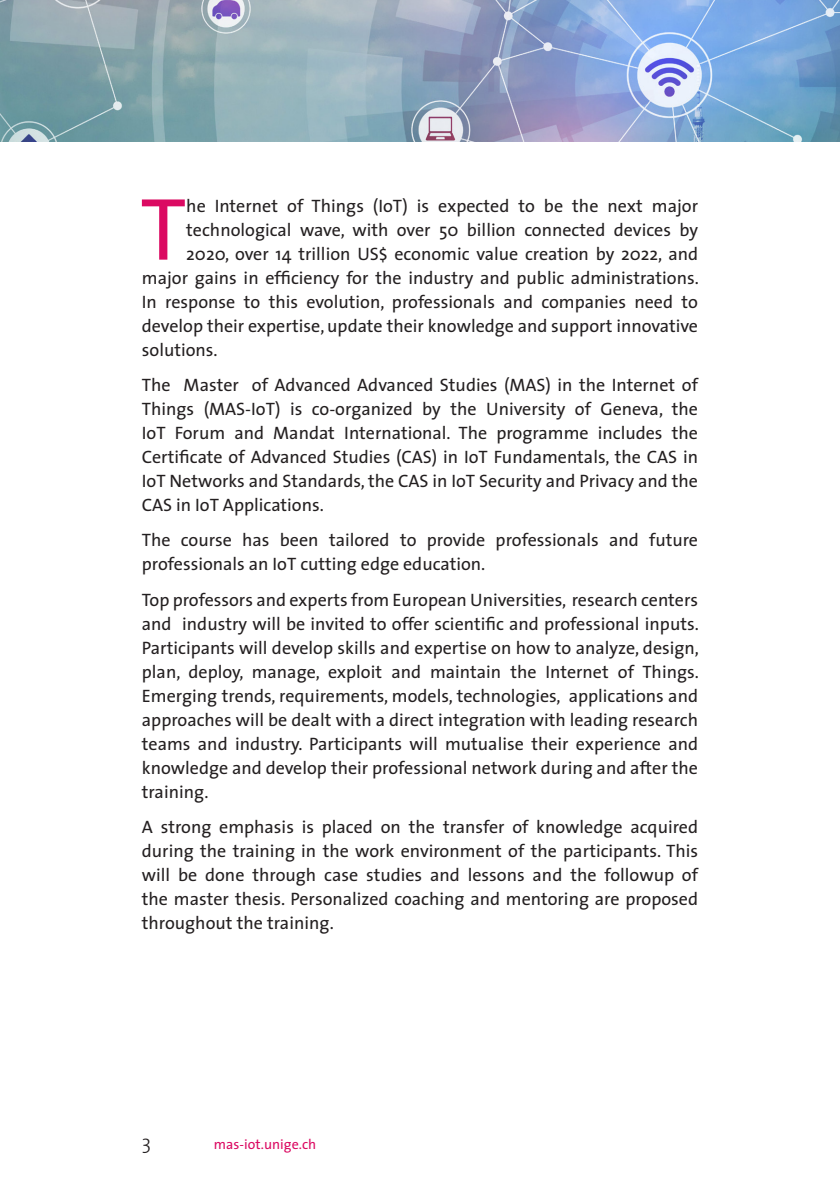
<style>
.page{position:relative;width:840px;height:1191px;background:#fff}
.page>*{position:absolute;margin:0;border:0;box-sizing:border-box;transform-origin:0 0}
.texte{font:89.2px "The Sans";color:#db0a62}
.t1{font:300 20px "The Sans";color:#231f20}
.texte-2{font:18px/24px "The Sans";color:#231f20;text-align:justify}
.t2{font:14px "The Sans";color:#db0a62}
</style>
<div class="page">
<img style="left:0;top:0;width:839px;height:142px">
<p class="texte" style="left:140px;top:155px;width:47px">T</p>
<p class="texte-2" style="left:186px;top:193px;width:513px">he Internet of Things (IoT) is expected to be the next major</p>
<p class="texte-2" style="left:186px;top:217px;width:513px">technological wave, with over 50 billion connected devices by</p>
<p class="texte-2" style="left:186px;top:241px;width:513px">2020, over 14 trillion US$ economic value creation by 2022, and</p>
<p class="texte-2" style="left:142px;top:265px;width:558px">major gains in efficiency for the industry and public administrations.</p>
<p class="texte-2" style="left:142px;top:289px;width:557px">In response to this evolution, professionals and companies need to</p>
<p class="texte-2" style="left:142px;top:313px;width:557px">develop their expertise, update their knowledge and support innovative</p>
<p class="texte-2" style="left:142px;top:337px;width:77px">solutions.</p>
<p class="texte-2" style="left:142px;top:372px;width:557px">The Master of Advanced Advanced Studies (MAS) in the Internet of Things (MAS-IoT) is co-organized by the University of Geneva, the IoT Forum and Mandat International. The programme includes the Certificate of Advanced Studies (CAS) in IoT Fundamentals, the CAS in IoT Networks and Standards, the CAS in IoT Security and Privacy and the CAS in IoT Applications.</p>
<p class="texte-2" style="left:142px;top:528px;width:557px">The course has been tailored to provide professionals and future professionals an IoT cutting edge education.</p>
<p class="texte-2" style="left:142px;top:587px;width:558px">Top professors and experts from European Universities, research centers and industry will be invited to offer scientific and professional inputs.<br>Participants will develop skills and expertise on how to analyze, design, plan, deploy, manage, exploit and maintain the Internet of Things.<br>Emerging trends, requirements, models, technologies, applications and approaches will be dealt with a direct integration with leading research teams and industry. Participants will mutualise their experience and knowledge and develop their professional network during and after the training.</p>
<p class="texte-2" style="left:142px;top:814px;width:557px">A strong emphasis is placed on the transfer of knowledge acquired during the training in the work environment of the participants. This will be done through case studies and lessons and the followup of the master thesis. Personalized coaching and mentoring are proposed throughout the training.</p>
<p class="t1" style="left:142px;top:1125px;width:11px">3</p>
<p class="t2" style="left:214px;top:1132px;width:104px">mas-iot.unige.ch</p>
</div>
